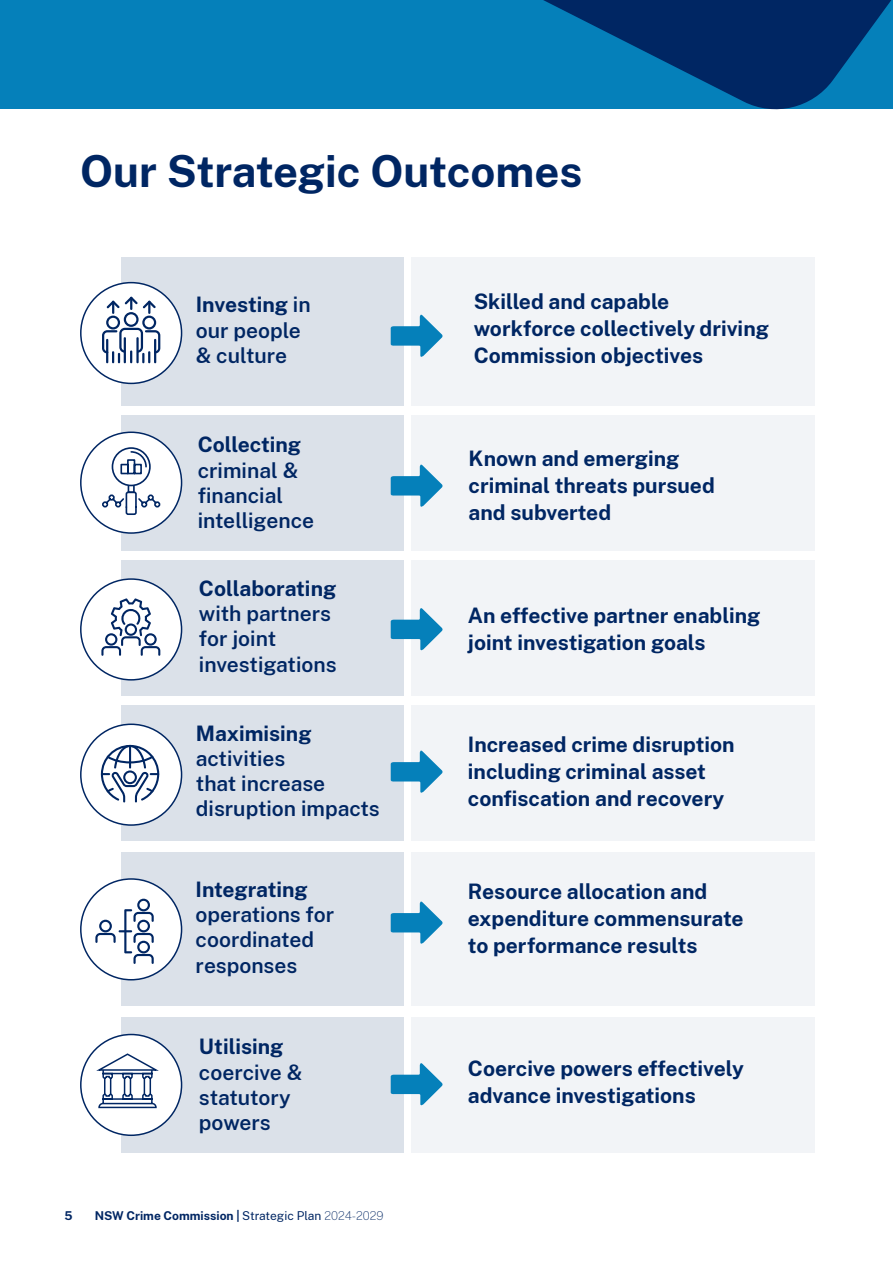
<style>
.page{position:relative;width:893px;height:1263px;background:#fff}
.page>*{position:absolute;margin:0;border:0;box-sizing:border-box;transform-origin:0 0}
.t1{font:700 43.5px "Public Sans";color:#002663}
.t2{font:700 21px/27px "Public Sans";color:#002663}
.t3{font:600 21px/25.2px "Public Sans";color:#002663}
.t4{font:700 12px "Public Sans";color:#002663}
.s1{font-weight:700}
.s2{font-weight:400}
.s3{font-weight:100}
</style>
<div class="page">
<div style="left:0;top:1px;width:893px;height:108px;background:#0580ba"></div>
<svg style="left:368px;top:0;width:525px;height:110px"></svg>
<div style="left:121px;top:1017px;width:283px;height:136px;background:#dbe1e9"></div>
<div style="left:81px;top:1034px;width:101px;height:101px;background:#fff;border-radius:50%"></div>
<div style="left:80px;top:1034px;width:102px;height:102px;border:2px solid #002663;border-radius:50%"></div>
<div style="left:121px;top:852px;width:283px;height:154px;background:#dbe1e9"></div>
<div style="left:121px;top:705px;width:283px;height:136px;background:#dbe1e9"></div>
<div style="left:81px;top:724px;width:101px;height:101px;background:#fff;border-radius:50%"></div>
<div style="left:80px;top:723px;width:102px;height:103px;border:2px solid #002663;border-radius:50%"></div>
<div style="left:121px;top:257px;width:283px;height:148px;background:#dbe1e9"></div>
<div style="left:121px;top:560px;width:283px;height:136px;background:#dbe1e9"></div>
<div style="left:121px;top:415px;width:283px;height:135px;background:#dbe1e9"></div>
<div style="left:81px;top:432px;width:101px;height:101px;background:#fff;border-radius:50%"></div>
<div style="left:80px;top:431px;width:102px;height:103px;border:2px solid #002663;border-radius:50%"></div>
<div style="left:81px;top:283px;width:101px;height:100px;background:#fff;border-radius:50%"></div>
<div style="left:80px;top:282px;width:102px;height:102px;border:2px solid #002663;border-radius:50%"></div>
<svg style="left:102px;top:297px;width:58px;height:66px"></svg>
<div style="left:112px;top:447px;width:39px;height:39px;border:2px solid #002663;border-radius:50%"></div>
<div style="left:128px;top:485px;width:7px;height:8px;border:2px solid #002663"></div>
<svg style="left:120px;top:450px;width:28px;height:25px"></svg>
<svg style="left:102px;top:491px;width:59px;height:24px"></svg>
<div style="left:81px;top:579px;width:101px;height:101px;background:#fff;border-radius:50%"></div>
<div style="left:80px;top:578px;width:102px;height:103px;border:2px solid #002663;border-radius:50%"></div>
<svg style="left:101px;top:598px;width:59px;height:58px"></svg>
<div style="left:81px;top:879px;width:101px;height:101px;background:#fff;border-radius:50%"></div>
<div style="left:80px;top:878px;width:102px;height:102px;border:2px solid #002663;border-radius:50%"></div>
<svg style="left:95px;top:899px;width:59px;height:65px"></svg>
<svg style="left:101px;top:745px;width:58px;height:57px"></svg>
<hr style="left:129px;top:745px;width:2px;height:23px;background:#002663">
<svg style="left:93px;top:1052px;width:66px;height:57px"></svg>
<div style="left:412px;top:1017px;width:403px;height:136px;background:#f2f4f7"></div>
<div style="left:412px;top:852px;width:403px;height:154px;background:#f2f4f7"></div>
<div style="left:412px;top:705px;width:403px;height:136px;background:#f2f4f7"></div>
<div style="left:412px;top:257px;width:403px;height:148px;background:#f2f4f7"></div>
<div style="left:412px;top:560px;width:403px;height:136px;background:#f2f4f7"></div>
<div style="left:412px;top:415px;width:403px;height:135px;background:#f2f4f7"></div>
<svg style="left:390px;top:313px;width:53px;height:45px"></svg>
<svg style="left:390px;top:463px;width:53px;height:45px"></svg>
<svg style="left:390px;top:606px;width:53px;height:46px"></svg>
<svg style="left:390px;top:749px;width:53px;height:45px"></svg>
<svg style="left:390px;top:900px;width:53px;height:45px"></svg>
<svg style="left:390px;top:1061px;width:53px;height:46px"></svg>
<h1 class="t1" style="left:80px;top:139px;width:504px">Our Strategic Outcomes</h1>
<p class="t3" style="left:196px;top:291px;width:116px"><span class="s1">Investing</span> in our people &amp; culture</p>
<p class="t2" style="left:198px;top:430px;width:105px">Collecting</p>
<p class="t3" style="left:198px;top:456px;width:118px">criminal &amp; financial intelligence</p>
<p class="t2" style="left:199px;top:573px;width:139px">Collaborating</p>
<p class="t3" style="left:199px;top:600px;width:139px">with partners for joint investigations</p>
<p class="t2" style="left:196px;top:718px;width:117px">Maximising</p>
<p class="t3" style="left:196px;top:744px;width:185px">activities<br>that increase disruption impacts</p>
<p class="t2" style="left:196px;top:874px;width:114px">Integrating</p>
<p class="t3" style="left:196px;top:901px;width:140px">operations for coordinated responses</p>
<p class="t2" style="left:199px;top:1032px;width:86px">Utilising</p>
<p class="t3" style="left:199px;top:1058px;width:105px">coercive &amp; statutory powers</p>
<p class="t4" style="left:64px;top:1207px;width:10px">5</p>
<p class="t4" style="left:95px;top:1207px;width:290px">NSW Crime Commission | <span class="s2">Strategic Plan</span> <span class="s3">2024-2029</span></p>
<p class="t2" style="left:474px;top:287px;width:297px">Skilled and capable workforce collectively driving<br>Commission objectives</p>
<p class="t2" style="left:469px;top:443px;width:248px">Known and emerging criminal threats pursued and subverted</p>
<p class="t2" style="left:468px;top:600px;width:294px">An effective partner enabling joint investigation goals</p>
<p class="t2" style="left:468px;top:729px;width:268px">Increased crime disruption including criminal asset confiscation and recovery</p>
<p class="t2" style="left:468px;top:877px;width:277px">Resource allocation and expenditure commensurate to performance results</p>
<p class="t2" style="left:468px;top:1054px;width:278px">Coercive powers effectively advance investigations</p>
</div>
